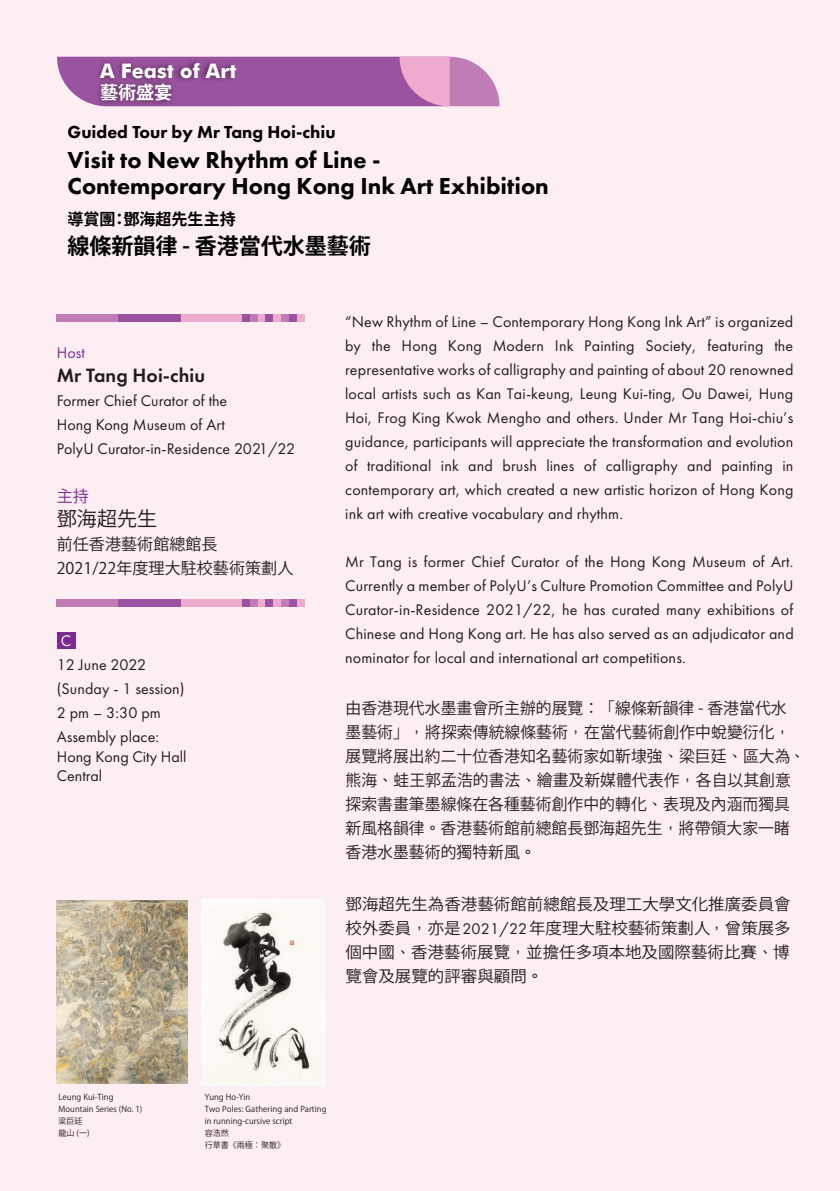
<style>
.page{position:relative;width:840px;height:1191px;background:#fff}
.page>*{position:absolute;margin:0;border:0;box-sizing:border-box;transform-origin:0 0}
.t1{font:800 24px/26px "Futura PT";color:#000}
.t2{font:700 22px "Koz Go Pr 6 N";color:#000}
.t3{font:600 20px "Futura PT";letter-spacing:.005em;color:#211d1e}
.t4{font:700 20px "Futura";color:#fff}
.t5{font:20px "Koz Go Pr 6 N";letter-spacing:.005em;color:#211d1e}
.t6{font:800 18px "Futura PT";color:#000}
.t7{font:700 18px "Koz Go Pr 6 N";color:#fff}
.t8{font:16px/24px "Futura PT";letter-spacing:.005em;color:#211d1e}
.t9{font:16px/24px "Koz Go Pr 6 N";letter-spacing:.005em;color:#211d1e}
.t10{font:700 16px "Koz Go Pr 6 N";color:#000}
.t11{font:16px "Futura PT";color:#7b2b90}
.t12{font:16px "Koz Go Pr 6 N";color:#7b2b90}
.t13{font:16px "Futura PT";color:#fff}
.t14{font:8.2px/12px "Koz Go Pr 6 N";letter-spacing:.005em;color:#211d1e}
.s1{font-family:"M Hei HK";font-weight:500}
.s2{font-family:"Futura PT"}
</style>
<div class="page">
<div style="left:0;top:0;width:839px;height:1191px;background:#fdeef4"></div>
<svg style="left:57px;top:57px;width:442px;height:49px;background:#b16eaf"></svg>
<img style="left:95px;top:57px;width:143px;height:50px">
<div style="left:57px;top:314px;width:62px;height:7px;background:#c07cb4"></div>
<div style="left:181px;top:314px;width:62px;height:7px;background:#eeabcd"></div>
<div style="left:297px;top:314px;width:8px;height:7px;background:#eeabcd"></div>
<div style="left:257px;top:314px;width:8px;height:7px;background:#eeabcd"></div>
<div style="left:273px;top:314px;width:8px;height:7px;background:#eeabcd"></div>
<div style="left:281px;top:314px;width:8px;height:7px;background:#c07cb4"></div>
<div style="left:249px;top:314px;width:8px;height:7px;background:#c07cb4"></div>
<div style="left:289px;top:314px;width:8px;height:7px;background:#9b53a1"></div>
<div style="left:265px;top:314px;width:8px;height:7px;background:#9b53a1"></div>
<div style="left:119px;top:314px;width:62px;height:7px;background:#9b53a1"></div>
<div style="left:242px;top:314px;width:7px;height:7px;background:#9b53a1"></div>
<div style="left:57px;top:599px;width:62px;height:8px;background:#c07cb4"></div>
<div style="left:181px;top:599px;width:62px;height:8px;background:#eeabcd"></div>
<div style="left:297px;top:599px;width:8px;height:8px;background:#eeabcd"></div>
<div style="left:257px;top:599px;width:8px;height:8px;background:#eeabcd"></div>
<div style="left:273px;top:599px;width:8px;height:8px;background:#eeabcd"></div>
<div style="left:281px;top:599px;width:8px;height:8px;background:#c07cb4"></div>
<div style="left:249px;top:599px;width:8px;height:8px;background:#c07cb4"></div>
<div style="left:289px;top:599px;width:8px;height:8px;background:#9b53a1"></div>
<div style="left:265px;top:599px;width:8px;height:8px;background:#9b53a1"></div>
<div style="left:119px;top:599px;width:62px;height:8px;background:#9b53a1"></div>
<div style="left:242px;top:599px;width:7px;height:8px;background:#9b53a1"></div>
<div style="left:57px;top:632px;width:18px;height:16px;background:#7b2b90"></div>
<img style="left:202px;top:899px;width:123px;height:186px">
<img style="left:57px;top:900px;width:130px;height:183px">
<p class="t4" style="left:100px;top:56px;width:138px">A Feast of Art</p>
<p class="t7" style="left:100px;top:82px;width:73px">藝術盛宴</p>
<p class="t6" style="left:67px;top:121px;width:269px">Guided Tour by Mr Tang Hoi-chiu</p>
<h1 class="t1" style="left:67px;top:147px;width:482px">Visit to New Rhythm of Line -<br>Contemporary Hong Kong Ink Art Exhibition</h1>
<p class="t10" style="left:67px;top:210px;width:169px">導賞團：鄧海超先生主持</p>
<h2 class="t2" style="left:67px;top:233px;width:305px">線條新韻律 - 香港當代水墨藝術</h2>
<p class="t11" style="left:57px;top:343px;width:30px">Host</p>
<p class="t3" style="left:57px;top:363px;width:150px">Mr Tang Hoi-chiu</p>
<p class="t8" style="left:57px;top:389px;width:240px">Former Chief Curator of the<br>Hong Kong Museum of Art<br>PolyU Curator-in-Residence 2021/22</p>
<p class="t12" style="left:57px;top:487px;width:34px">主持</p>
<p class="t5" style="left:57px;top:508px;width:102px">鄧海超先生</p>
<p class="t9" style="left:57px;top:533px;width:238px">前任香港藝術館總館長<br>2021/22年度理大駐校藝術策劃人</p>
<p class="t13" style="left:61px;top:631px;width:12px">C</p>
<p class="t8" style="left:57px;top:653px;width:129px">12 June 2022 (Sunday - 1 session)<br>2 pm – 3:30 pm<br>Assembly place:</p>
<p class="t8" style="left:57px;top:746px;width:131px;line-height:19.2px">Hong Kong City Hall<br>Central</p>
<p class="t8" style="left:345px;top:309px;width:449px;text-align:justify">“New Rhythm of Line – Contemporary Hong Kong Ink Art” is organized by the Hong Kong Modern Ink Painting Society, featuring the representative works of calligraphy and painting of about 20 renowned local artists such as Kan Tai-keung, Leung Kui-ting, Ou Dawei, Hung Hoi, Frog King Kwok Mengho and others. Under Mr Tang Hoi-chiu’s guidance, participants will appreciate the transformation and evolution of traditional ink and brush lines of calligraphy and painting in contemporary art, which created a new artistic horizon of Hong Kong ink art with creative vocabulary and rhythm.</p>
<p class="t8" style="left:345px;top:549px;width:450px;text-align:justify">Mr Tang is former Chief Curator of the Hong Kong Museum of Art.<br>Currently a member of PolyU’s Culture Promotion Committee and PolyU Curator-in-Residence 2021/22, he has curated many exhibitions of Chinese and Hong Kong art. He has also served as an adjudicator and nominator for local and international art competitions.</p>
<p class="t9" style="left:345px;top:697px;width:461px">由香港現代水墨畫會所主辦的展覽：「線條新韻律 - 香港當代水墨藝術」<span class="s1">，</span>將探索傳統線條藝術<span class="s1">，</span>在當代藝術創作中蛻變衍化<span class="s1">，</span>展覽將展出約二十位香港知名藝術家如靳埭強<span class="s1">、</span>梁巨廷<span class="s1">、</span>區大為<span class="s1">、</span>熊海<span class="s1">、</span>蛙王郭孟浩的書法<span class="s1">、</span>繪畫及新媒體代表作<span class="s1">，</span>各自以其創意探索書畫筆墨線條在各種藝術創作中的轉化<span class="s1">、</span>表現及內涵而獨具新風格韻律<span class="s1">。</span>香港藝術館前總館長鄧海超先生<span class="s1">，</span>將帶領大家一睹香港水墨藝術的獨特新風<span class="s1">。</span></p>
<p class="t9" style="left:345px;top:892px;width:446px;text-align:justify">鄧海超先生為香港藝術館前總館長及理工大學文化推廣委員會校外委員<span class="s1">，</span>亦是<span class="s2">2021/22</span>年度理大駐校藝術策劃人<span class="s1">，</span>曾策展多個中國<span class="s1">、</span>香港藝術展覽<span class="s1">，</span>並擔任多項本地及國際藝術比賽<span class="s1">、</span>博覽會及展覽的評審與顧問<span class="s1">。</span></p>
<p class="t14" style="left:58px;top:1091px;width:85px">Leung Kui-Ting<br>Mountain Series (No. 1)梁巨廷<br>龍山 (一)</p>
<p class="t14" style="left:204px;top:1091px;width:123px">Yung Ho-Yin<br>Two Poles: Gathering and Parting in running-cursive script<br>容浩然<br>行草書《兩極：聚散》</p>
</div>
